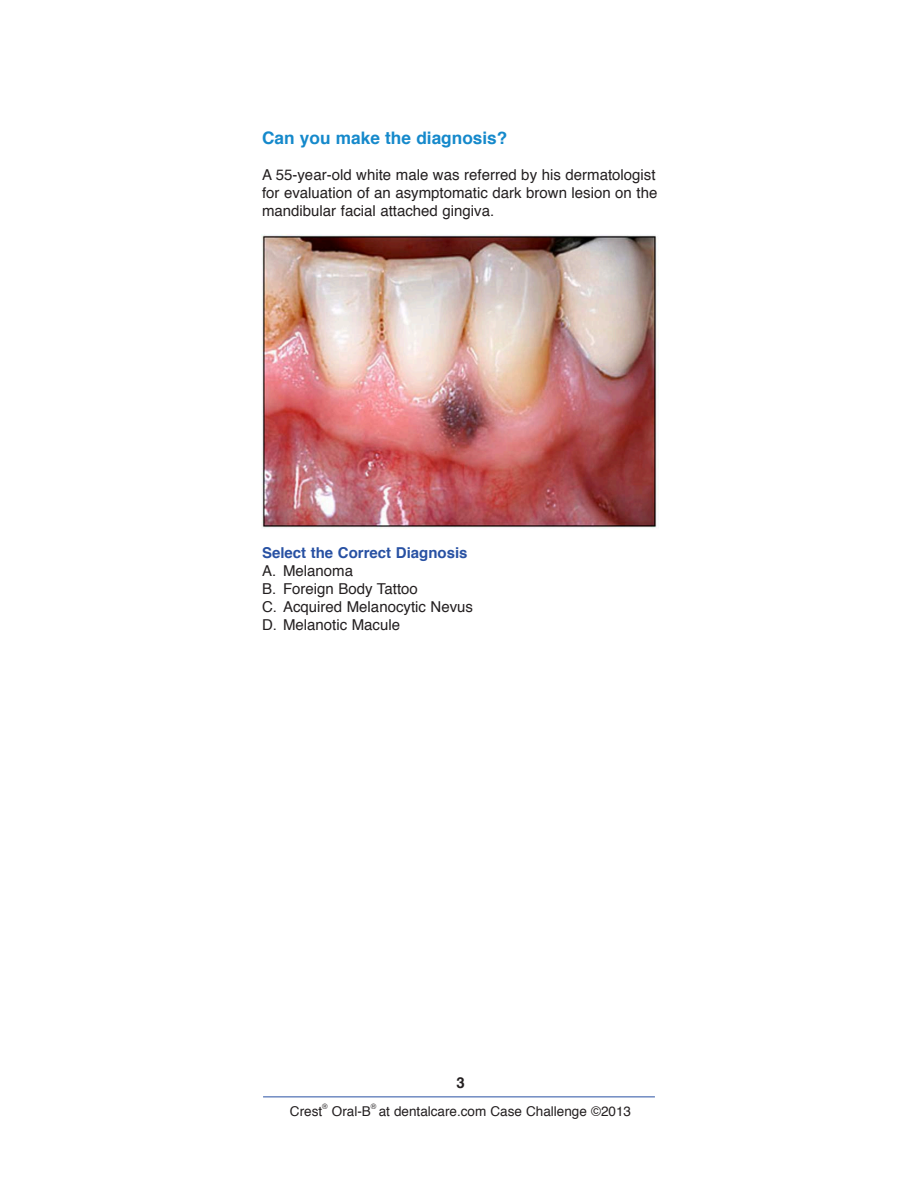
<style>
.page{position:relative;width:918px;height:1188px;background:#fff}
.page>*{position:absolute;margin:0;border:0;box-sizing:border-box;transform-origin:0 0}
.Main_Body{font:700 17.25px "Helvetica";color:#1589cb}
.Main_Body-2{font:15px/18px "Helvetica";color:#231f20}
.bullets{font:15px "Helvetica";color:#231f20}
.Subhead{font:700 15px "Helvetica";color:#2851a3}
.t1{font:700 15px "Helvetica";color:#231f20}
.t2{font:13.5px "Helvetica";color:#231f20}
.t3{font:7.5px "Helvetica";color:#231f20}
</style>
<div class="page">
<hr style="left:263px;top:1096px;width:392px;height:1px;background:#2851a3">
<img style="left:261px;top:235px;width:396px;height:294px">
<p class="Main_Body" style="left:262px;top:124px;width:247px">Can you make the diagnosis?</p>
<p class="Main_Body-2" style="left:262px;top:166px;width:397px">A 55-year-old white male was referred by his dermatologist for evaluation of an asymptomatic dark brown lesion on the mandibular facial attached gingiva.</p>
<p class="Subhead" style="left:262px;top:541px;width:207px">Select the Correct Diagnosis</p>
<p class="bullets" style="left:262px;top:559px;width:93px">A. Melanoma</p>
<p class="bullets" style="left:262px;top:577px;width:157px">B. Foreign Body Tattoo</p>
<p class="bullets" style="left:262px;top:595px;width:213px">C. Acquired Melanocytic Nevus</p>
<p class="bullets" style="left:262px;top:613px;width:140px">D. Melanotic Macule</p>
<p class="t1" style="left:456px;top:1070px;width:10px">3</p>
<p class="t3" style="left:322px;top:1100px;width:7px">®</p>
<p class="t3" style="left:371px;top:1100px;width:7px">®</p>
<p class="t2" style="left:290px;top:1101px;width:34px">Crest</p>
<p class="t2" style="left:332px;top:1101px;width:41px">Oral-B</p>
<p class="t2" style="left:379px;top:1101px;width:254px">at dentalcare.com Case Challenge ©2013</p>
</div>
